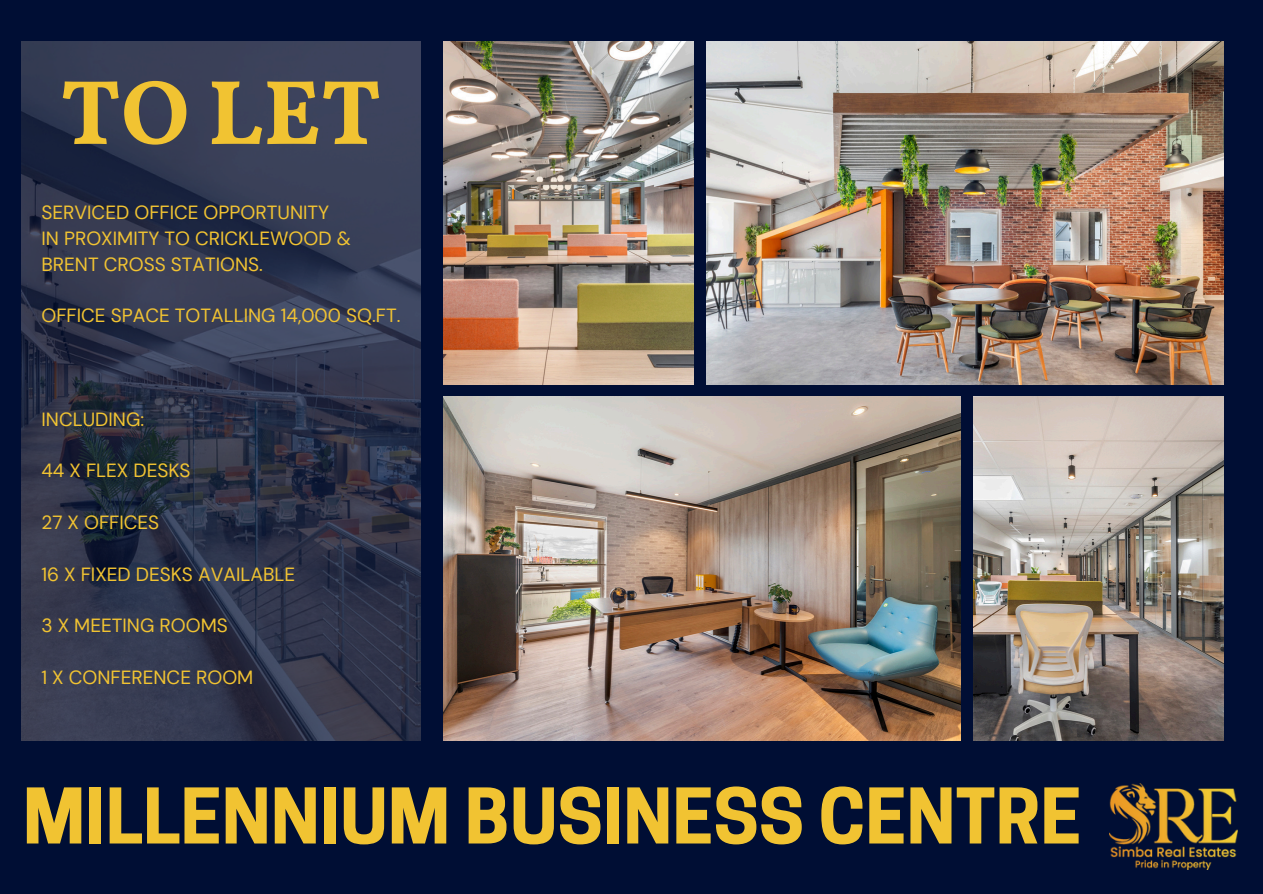
<style>
.page{position:relative;width:1263px;height:894px;background:#fff}
.page>*{position:absolute;margin:0;border:0;box-sizing:border-box;transform-origin:0 0}
.t1{font:700 91.8px "Vollkorn";color:#f1c332}
.t2{font:700 71.85px "Cooper Hewitt";color:#f1c332}
.t3{font:19.05px "DM Sans";color:#f1c332}
</style>
<div class="page">
<div style="left:0;top:0;width:1263px;height:893px;background:#000e34"></div>
<img style="left:21px;top:41px;width:400px;height:699px">
<img style="left:707px;top:41px;width:516px;height:343px">
<img style="left:443px;top:396px;width:518px;height:344px">
<img style="left:443px;top:41px;width:250px;height:343px">
<img style="left:974px;top:396px;width:249px;height:344px">
<img style="left:1109px;top:783px;width:129px;height:85px">
<p class="t1" style="left:61px;top:56px;width:322px">TO LET</p>
<p class="t3" style="left:41px;top:200px;width:289px">SERVICED OFFICE OPPORTUNITY</p>
<p class="t3" style="left:41px;top:226px;width:311px">IN PROXIMITY TO CRICKLEWOOD &amp;</p>
<p class="t3" style="left:41px;top:251px;width:223px">BRENT CROSS STATIONS.</p>
<p class="t3" style="left:41px;top:303px;width:360px">OFFICE SPACE TOTALLING 14,000 SQ.FT.</p>
<p class="t3" style="left:41px;top:406px;width:104px">INCLUDING:</p>
<p class="t3" style="left:41px;top:458px;width:151px">44 X FLEX DESKS</p>
<p class="t3" style="left:41px;top:510px;width:119px">27 X OFFICES</p>
<p class="t3" style="left:41px;top:561px;width:255px">16 X FIXED DESKS AVAILABLE</p>
<p class="t3" style="left:41px;top:613px;width:188px">3 X MEETING ROOMS</p>
<p class="t3" style="left:41px;top:664px;width:213px">1 X CONFERENCE ROOM</p>
<p class="t2" style="left:23px;top:789px;width:1060px">MILLENNIUM BUSINESS CENTRE</p>
</div>
